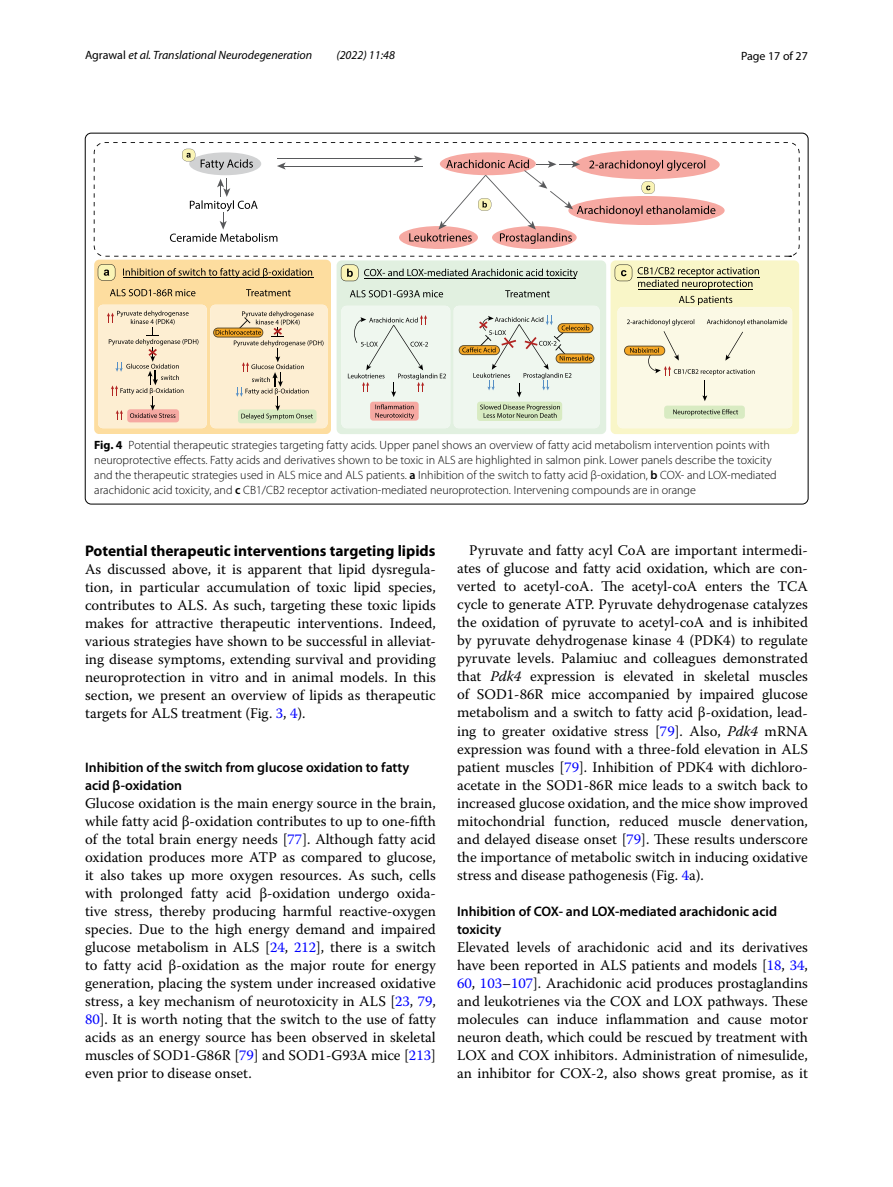
<style>
.page{position:relative;width:893px;height:1187px;background:#fff}
.page>*{position:absolute;margin:0;border:0;box-sizing:border-box;transform-origin:0 0}
.t1{font:700 15.45px "Myriad Pro";color:#000}
.t2{font:14.7px/18px "Warnock Pro";color:#000;text-align:justify}
.t3{font:600 13.8px/18px "Myriad Pro";color:#000}
.t4{font:300 12px/15px "Myriad Pro";color:#000}
.t5{font:italic 12px "Myriad Pro";color:#000}
.t6{font:12px "Myriad Pro";color:#000}
.s1{font-style:normal}
.s2{font-weight:700}
.s3{font-weight:600}
.s4{color:#00f}
.s5{font-style:italic}
</style>
<div class="page">
<svg style="left:94px;top:142px;width:706px;height:114px"></svg>
<svg style="left:201px;top:159px;width:52px;height:11px"></svg>
<hr style="left:283px;top:165px;width:140px;height:1px;background:#58595b">
<svg style="left:277px;top:162px;width:9px;height:7px"></svg>
<hr style="left:277px;top:158px;width:139px;height:1px;background:#58595b">
<svg style="left:182px;top:149px;width:13px;height:12px"></svg>
<svg style="left:170px;top:179px;width:107px;height:63px"></svg>
<div style="left:337px;top:260px;width:269px;height:174px;background:#e1f0e0"></div>
<svg style="left:341px;top:264px;width:17px;height:17px"></svg>
<svg style="left:364px;top:269px;width:214px;height:9px;background:#afbaae"></svg>
<hr style="left:364px;top:278px;width:212px;height:1px;background:#000">
<div style="left:341px;top:306px;width:109px;height:122px;background:#eff7ef;border-radius:5px"></div>
<div style="left:454px;top:306px;width:145px;height:122px;background:#eff7ef;border-radius:5px"></div>
<svg style="left:350px;top:290px;width:93px;height:7px"></svg>
<svg style="left:505px;top:290px;width:45px;height:7px"></svg>
<svg style="left:348px;top:315px;width:98px;height:82px"></svg>
<svg style="left:94px;top:260px;width:237px;height:174px;background:#edd9b3"></svg>
<div style="left:370px;top:401px;width:49px;height:19px;background:#f6a9a2;border-radius:3px"></div>
<svg style="left:375px;top:404px;width:39px;height:15px"></svg>
<div style="left:477px;top:401px;width:85px;height:20px;background:#d8ebc2;border-radius:3px"></div>
<svg style="left:480px;top:404px;width:80px;height:14px"></svg>
<svg style="left:459px;top:315px;width:135px;height:82px"></svg>
<div style="left:568px;top:196px;width:157px;height:29px;background:#f6a9a2;border-radius:50%"></div>
<div style="left:575px;top:150px;width:145px;height:29px;background:#f6a9a2;border-radius:50%"></div>
<svg style="left:409px;top:155px;width:306px;height:89px"></svg>
<svg style="left:611px;top:260px;width:188px;height:174px;background:#eeeccf"></svg>
<p class="t5" style="left:85px;top:48px;width:229px"><span class="s1">Agrawal</span> et al. Translational Neurodegeneration</p>
<p class="t5" style="left:336px;top:48px;width:60px">(2022) 11:48</p>
<p class="t6" style="left:741px;top:48px;width:68px">Page 17 of 27</p>
<p class="t4" style="left:94px;top:438px;width:684px"><span class="s2">Fig. 4</span> Potential therapeutic strategies targeting fatty acids. Upper panel shows an overview of fatty acid metabolism intervention points with neuroprotective effects. Fatty acids and derivatives shown to be toxic in ALS are highlighted in salmon pink. Lower panels describe the toxicity and the therapeutic strategies used in ALS mice and ALS patients. <span class="s3">a</span> Inhibition of the switch to fatty acid β-oxidation, <span class="s3">b</span> COX- and LOX-mediated arachidonic acid toxicity, and <span class="s3">c</span> CB1/CB2 receptor activation-mediated neuroprotection. Intervening compounds are in orange</p>
<p class="t1" style="left:85px;top:541px;width:352px">Potential therapeutic interventions targeting lipids</p>
<p class="t2" style="left:85px;top:560px;width:352px">As discussed above, it is apparent that lipid dysregula&shy;tion, in particular accumulation of toxic lipid species, contributes to ALS. As such, targeting these toxic lipids makes for attractive therapeutic interventions. Indeed, various strategies have shown to be successful in alleviat&shy;ing disease symptoms, extending survival and providing neuroprotection in vitro and in animal models. In this section, we present an overview of lipids as therapeutic targets for ALS treatment (Fig. <span class="s4">3</span>, <span class="s4">4</span>).</p>
<p class="t3" style="left:85px;top:757px;width:326px">Inhibition of the switch from glucose oxidation to fatty acid β‑oxidation</p>
<p class="t2" style="left:85px;top:793px;width:352px">Glucose oxidation is the main energy source in the brain, while fatty acid β-oxidation contributes to up to one-fifth of the total brain energy needs [<span class="s4">77</span>]. Although fatty acid oxidation produces more ATP as compared to glucose, it also takes up more oxygen resources. As such, cells with prolonged fatty acid β-oxidation undergo oxida&shy;tive stress, thereby producing harmful reactive-oxygen species. Due to the high energy demand and impaired glucose metabolism in ALS [<span class="s4">24</span>, <span class="s4">212</span>], there is a switch to fatty acid β-oxidation as the major route for energy generation, placing the system under increased oxidative stress, a key mechanism of neurotoxicity in ALS [<span class="s4">23</span>, <span class="s4">79</span>, <span class="s4">80</span>]. It is worth noting that the switch to the use of fatty acids as an energy source has been observed in skeletal muscles of SOD1-G86R [<span class="s4">79</span>] and SOD1-G93A mice [<span class="s4">213</span>] even prior to disease onset.</p>
<p class="t2" style="left:457px;top:541px;width:352px;text-indent:12px">Pyruvate and fatty acyl CoA are important intermedi&shy;ates of glucose and fatty acid oxidation, which are con&shy;verted to acetyl-coA. The acetyl-coA enters the TCA cycle to generate ATP. Pyruvate dehydrogenase catalyzes the oxidation of pyruvate to acetyl-coA and is inhibited by pyruvate dehydrogenase kinase 4 (PDK4) to regulate pyruvate levels. Palamiuc and colleagues demonstrated that <span class="s5">Pdk4</span> expression is elevated in skeletal muscles of SOD1-86R mice accompanied by impaired glucose metabolism and a switch to fatty acid β-oxidation, lead&shy;ing to greater oxidative stress [<span class="s4">79</span>]. Also, <span class="s5">Pdk4</span> mRNA expression was found with a three-fold elevation in ALS patient muscles [<span class="s4">79</span>]. Inhibition of PDK4 with dichloro&shy;acetate in the SOD1-86R mice leads to a switch back to increased glucose oxidation, and the mice show improved mitochondrial function, reduced muscle denervation, and delayed disease onset [<span class="s4">79</span>]. These results underscore the importance of metabolic switch in inducing oxidative stress and disease pathogenesis (Fig. <span class="s4">4</span>a).</p>
<p class="t3" style="left:457px;top:901px;width:321px">Inhibition of COX‑ and LOX‑mediated arachidonic acid toxicity</p>
<p class="t2" style="left:457px;top:937px;width:352px">Elevated levels of arachidonic acid and its derivatives have been reported in ALS patients and models [<span class="s4">18</span>, <span class="s4">34</span>, <span class="s4">60</span>, <span class="s4">103</span>–<span class="s4">107</span>]. Arachidonic acid produces prostaglandins and leukotrienes via the COX and LOX pathways. These molecules can induce inflammation and cause motor neuron death, which could be rescued by treatment with LOX and COX inhibitors. Administration of nimesulide, an inhibitor for COX-2, also shows great promise, as it</p>
</div>
